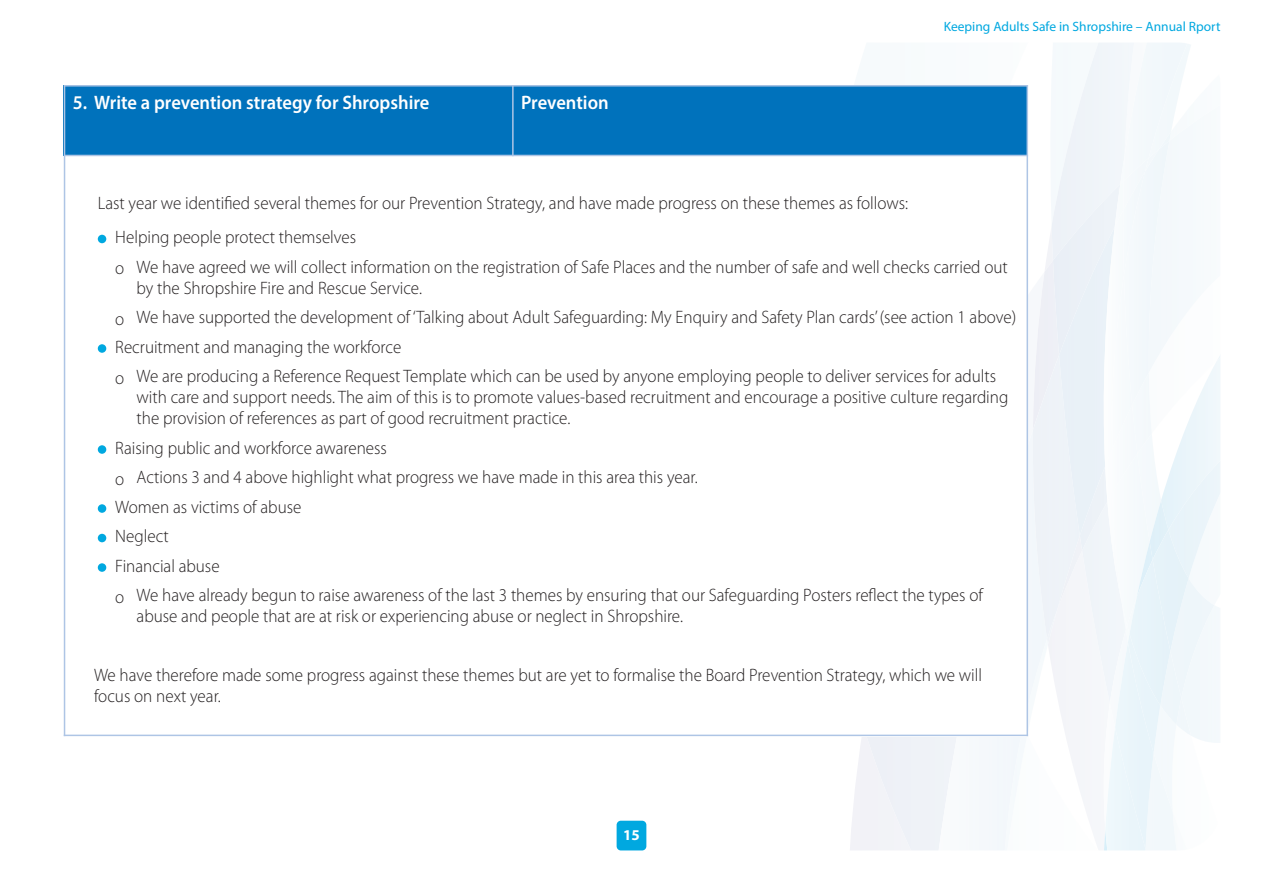
<style>
.page{position:relative;width:1263px;height:893px;background:#fff}
.page>*{position:absolute;margin:0;border:0;box-sizing:border-box;transform-origin:0 0}
.t1{font:600 19.5px "Myriad Pro";color:#fff;scale:.95 1}
.t2{font:300 18px/29.5px "Myriad Pro";color:#231f20;scale:.95 1}
.t3{font:700 15px "Myriad Pro";color:#fff}
.t4{font:13.5px "Myriad Pro";color:#00a8e0}
</style>
<div class="page">
<svg style="left:631px;top:43px;width:589px;height:808px;fill:#f5f9fb"></svg>
<div style="left:617px;top:821px;width:29px;height:29px;background:#00a8e0;border-radius:4px"></div>
<div style="left:64px;top:85px;width:449px;height:70px;background:#0072bc"></div>
<div style="left:513px;top:85px;width:514px;height:70px;background:#0072bc"></div>
<div style="left:64px;top:155px;width:963px;height:581px;background:#fff"></div>
<div style="left:98px;top:235px;width:8px;height:8px;background:#00a8e0;border-radius:50%"></div>
<div style="left:98px;top:344px;width:8px;height:9px;background:#00a8e0;border-radius:50%"></div>
<div style="left:98px;top:445px;width:8px;height:9px;background:#00a8e0;border-radius:50%"></div>
<div style="left:98px;top:504px;width:8px;height:9px;background:#00a8e0;border-radius:50%"></div>
<div style="left:98px;top:534px;width:8px;height:8px;background:#00a8e0;border-radius:50%"></div>
<div style="left:98px;top:563px;width:8px;height:9px;background:#00a8e0;border-radius:50%"></div>
<hr style="left:64px;top:85px;width:1px;height:651px;background:#aec5e5">
<hr style="left:512px;top:85px;width:2px;height:71px;background:#aec5e5">
<hr style="left:1026px;top:85px;width:2px;height:651px;background:#aec5e5">
<hr style="left:64px;top:85px;width:964px;height:2px;background:#aec5e5">
<hr style="left:64px;top:155px;width:964px;height:1px;background:#aec5e5">
<hr style="left:64px;top:735px;width:964px;height:1px;background:#aec5e5">
<p class="t1" style="left:73px;top:95px;width:377px">5. Write a prevention strategy for Shropshire</p>
<p class="t1" style="left:521px;top:95px;width:94px">Prevention</p>
<p class="t4" style="left:944px;top:22px;width:278px">Keeping Adults Safe in Shropshire – Annual Rport</p>
<p class="t2" style="left:115px;top:188px;width:836px;line-height:33.8px;text-indent:-18px">Last year we identified several themes for our Prevention Strategy, and have made progress on these themes as follows:<br>Helping people protect themselves</p>
<p class="t2" style="left:137px;top:258px;width:919px;line-height:21px;text-indent:-21px">o We have agreed we will collect information on the registration of Safe Places and the number of safe and well checks carried out by the Shropshire Fire and Rescue Service.</p>
<p class="t2" style="left:115px;top:304px;width:950px">o We have supported the development of ‘Talking about Adult Safeguarding: My Enquiry and Safety Plan cards’ (see action 1 above)<br>Recruitment and managing the workforce<br>o We are producing a Reference Request Template which can be used by anyone employing people to deliver services for adults</p>
<p class="t2" style="left:137px;top:388px;width:919px;line-height:21px">with care and support needs. The aim of this is to promote values-based recruitment and encourage a positive culture regarding the provision of references as part of good recruitment practice.</p>
<p class="t2" style="left:115px;top:434px;width:915px">Raising public and workforce awareness<br>o Actions 3 and 4 above highlight what progress we have made in this area this year.<br>Women as victims of abuse<br>Neglect<br>Financial abuse<br>o We have already begun to raise awareness of the last 3 themes by ensuring that our Safeguarding Posters reflect the types of</p>
<p class="t2" style="left:137px;top:603px;width:577px">abuse and people that are at risk or experiencing abuse or neglect in Shropshire.</p>
<p class="t2" style="left:94px;top:666px;width:936px;line-height:21px">We have therefore made some progress against these themes but are yet to formalise the Board Prevention Strategy, which we will focus on next year.</p>
<p class="t3" style="left:623px;top:830px;width:18px">15</p>
</div>
